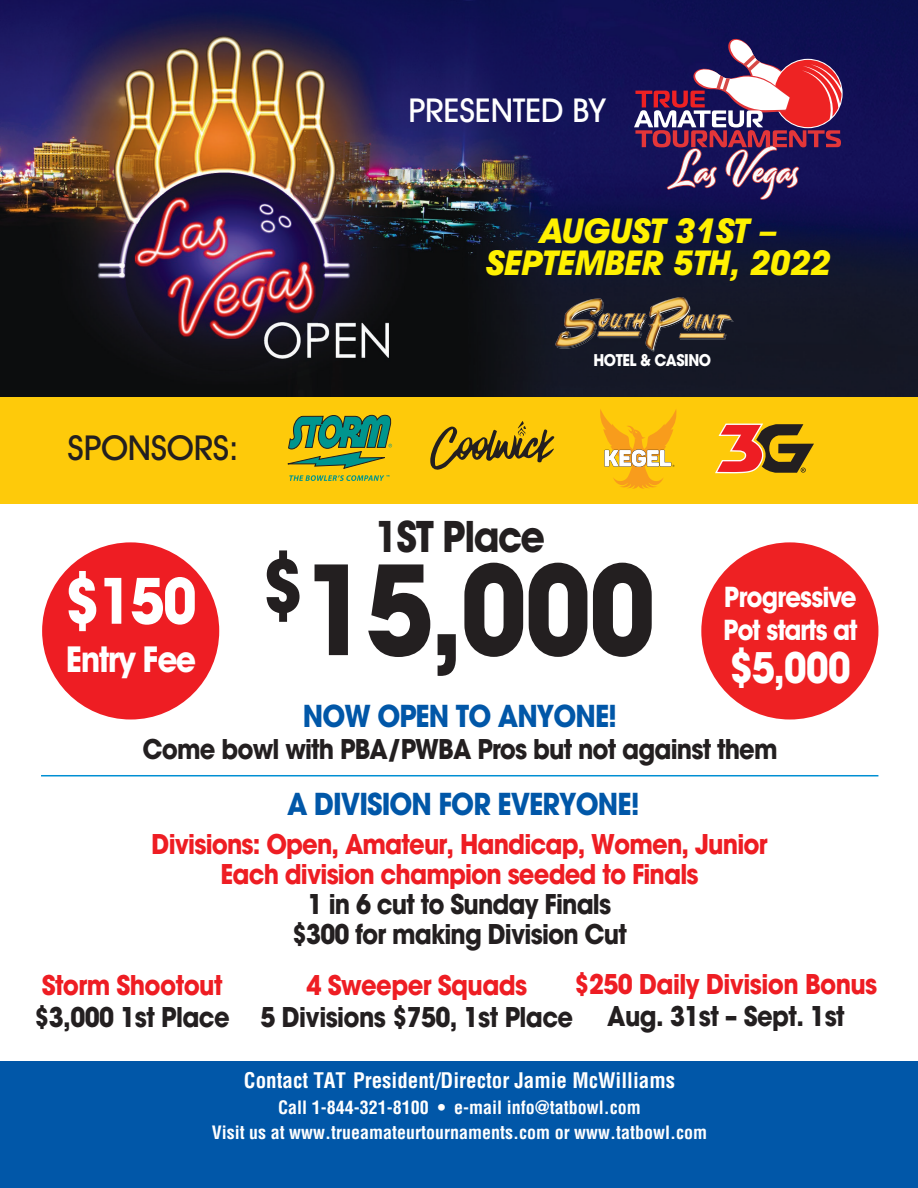
<style>
.page{position:relative;width:918px;height:1188px;background:#fff}
.page>*{position:absolute;margin:0;border:0;box-sizing:border-box;transform-origin:0 0}
.t1{font:700 127.5px "Avant Garde IT Cby BT";color:#231f20;scale:.9 1}
.t2{font:700 64.5px "Avant Garde IT Cby BT";color:#fff;scale:.9 1}
.t3{font:700 43.65px "Avant Garde IT Cby BT";letter-spacing:-.035em;color:#231f20;scale:.9 1}
.t4{font:700 43.5px "Avant Garde IT Cby BT";color:#fff;scale:.9 1}
.t5{font:700 36px "Avant Garde IT Cby BT";letter-spacing:-.035em;color:#fff;scale:.9 1}
.t6{font:italic 700 34.5px/31.5px "Avant Garde IT Cby BT";letter-spacing:-.01em;color:#fff101;text-align:center}
.t7{font:500 34.5px "Avant Garde IT Cby BT";letter-spacing:-.01em;color:#231f20}
.t8{font:500 33px "Avant Garde IT Cby BT";letter-spacing:-.01em;color:#fff}
.t9{font:700 30px "Avant Garde";letter-spacing:-.035em;color:#0157a8;scale:.9 1}
.t10{font:700 28.5px/33px "Avant Garde IT Cby BT";letter-spacing:-.035em;color:#fff;scale:.9 1}
.t11{font:700 27px/30px "Avant Garde";letter-spacing:-.035em;color:#231f20;text-align:center;scale:.9 1}
.t12{font:700 27px/30px "Avant Garde";letter-spacing:-.035em;color:#ee1d23;text-align:center;scale:.9 1}
.t13{font:700 condensed 21px "Helvetica";color:#fff}
.t14{font:700 condensed 18px/25.5px "Helvetica";color:#fff;text-align:center}
.t15{font:700 16.05px "Avant Garde";letter-spacing:-.035em;color:#fff;scale:.9 1}
</style>
<div class="page">
<img style="left:0;top:0;width:918px;height:397px">
<div style="left:0;top:397px;width:918px;height:107px;background:#feca0a"></div>
<div style="left:0;top:1062px;width:918px;height:126px;background:#0157a8"></div>
<div style="left:42px;top:542px;width:177px;height:178px;background:#ee1d23;border-radius:50%"></div>
<hr style="left:41px;top:775px;width:837px;height:1px;background:#008fd3">
<div style="left:701px;top:542px;width:177px;height:178px;background:#ee2123;border-radius:50%"></div>
<img style="left:545px;top:288px;width:196px;height:76px">
<svg style="left:288px;top:415px;width:104px;height:54px"></svg>
<svg style="left:289px;top:475px;width:101px;height:6px"></svg>
<svg style="left:430px;top:421px;width:124px;height:49px"></svg>
<svg style="left:600px;top:409px;width:76px;height:80px"></svg>
<svg style="left:715px;top:423px;width:99px;height:51px"></svg>
<svg style="left:634px;top:37px;width:208px;height:164px;background:#613c6a"></svg>
<p class="t8" style="left:408px;top:91px;width:199px">PRESENTED BY</p>
<p class="t6" style="left:486px;top:215px;width:347px">AUGUST 31ST –<br>SEPTEMBER 5TH, 2022</p>
<p class="t7" style="left:68px;top:427px;width:173px">SPONSORS:</p>
<h2 class="t2" style="left:65px;top:562px;width:148px">$150</h2>
<h3 class="t5" style="left:66px;top:637px;width:146px">Entry Fee</h3>
<p class="t15" style="left:594px;top:350px;width:132px">HOTEL &amp; CASINO</p>
<h3 class="t3" style="left:374px;top:510px;width:191px">1ST Place</h3>
<h1 class="t1" style="left:263px;top:532px;width:439px"><sup>$</sup>15,000</h1>
<p class="t10" style="left:723px;top:580px;width:150px">Progressive<br>Pot starts at</p>
<h3 class="t4" style="left:730px;top:641px;width:136px">$5,000</h3>
<p class="t9" style="left:303px;top:697px;width:351px">NOW OPEN TO ANYONE!</p>
<p class="t11" style="left:143px;top:734px;width:707px">Come bowl with PBA/PWBA Pros but not against them</p>
<p class="t9" style="left:287px;top:785px;width:393px">A DIVISION FOR EVERYONE!</p>
<p class="t12" style="left:151px;top:829px;width:686px">Divisions: Open, Amateur, Handicap, Women, Junior<br>Each division champion seeded to Finals</p>
<p class="t11" style="left:292px;top:889px;width:374px">1 in 6 cut to Sunday Finals $300 for making Division Cut</p>
<p class="t12" style="left:42px;top:970px;width:203px">Storm Shootout</p>
<p class="t11" style="left:35px;top:1002px;width:219px">$3,000 1st Place</p>
<p class="t12" style="left:575px;top:969px;width:338px">$250 Daily Division Bonus</p>
<p class="t11" style="left:607px;top:1001px;width:265px">Aug. 31st – Sept. 1st</p>
<p class="t12" style="left:307px;top:970px;width:247px">4 Sweeper Squads</p>
<p class="t11" style="left:261px;top:1002px;width:349px">5 Divisions $750, 1st Place</p>
<p class="t13" style="left:244px;top:1067px;width:433px">Contact TAT President/Director Jamie McWilliams</p>
<p class="t14" style="left:212px;top:1094px;width:497px">Call 1-844-321-8100 • e-mail info@tatbowl.com<br>Visit us at www.trueamateurtournaments.com or www.tatbowl.com</p>
</div>
